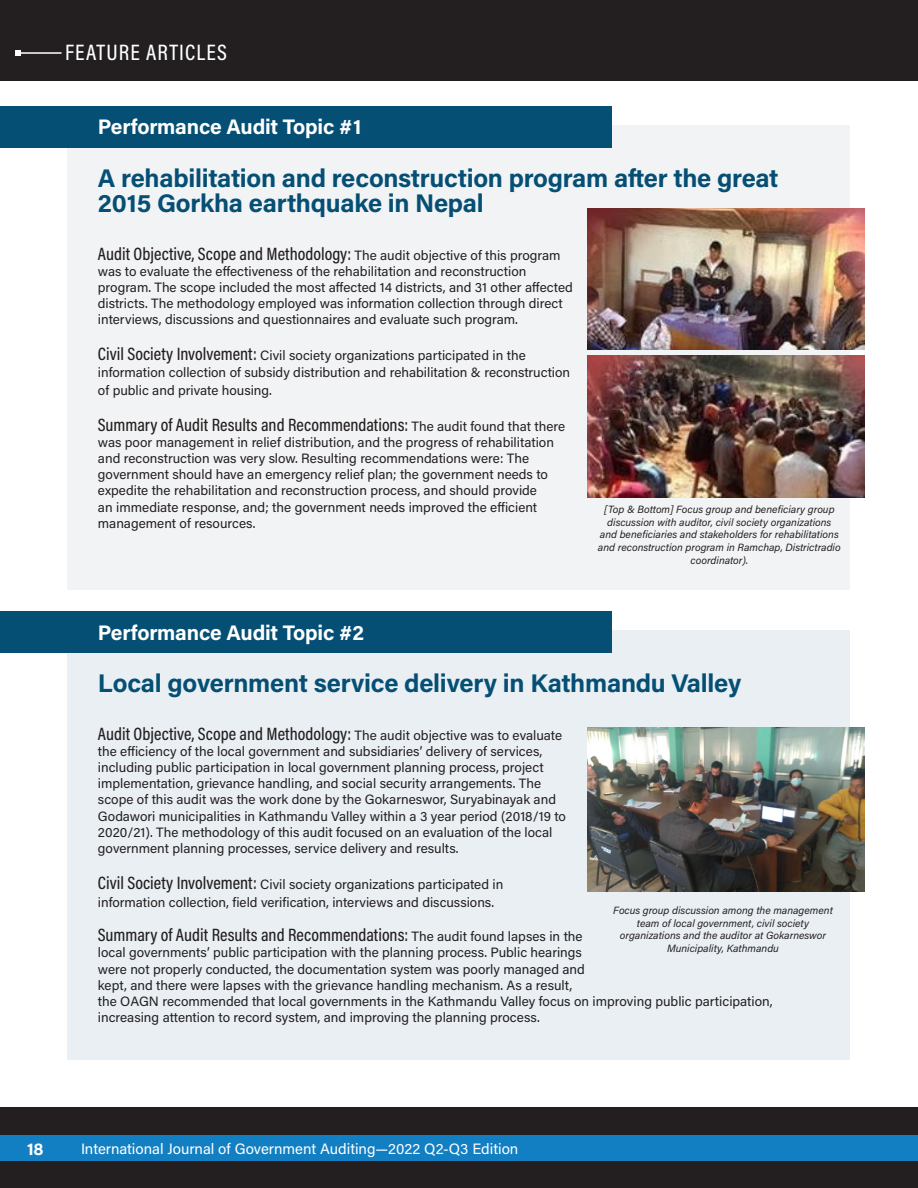
<style>
.page{position:relative;width:918px;height:1188px;background:#fff}
.page>*{position:absolute;margin:0;border:0;box-sizing:border-box;transform-origin:0 0}
.t1{font:700 25.5px/25.5px "Acumin Pro";letter-spacing:-.01em;color:#054f75}
.t2{font:500 22.5px "Acumin Pro Cond";letter-spacing:.05em;color:#fff}
.t3{font:700 21px "Acumin Pro";letter-spacing:-.01em;color:#fff}
.t4{font:500 18px "Acumin Pro Cond";color:#231f20}
.t5{font:700 16.5px "Acumin Pro";color:#fff}
.t6{font:15px "Acumin Pro";color:#fff}
.t7{font:13.5px/16.2px "Acumin Pro";color:#231f20}
.t8{font:italic 10.5px/12.6px "Acumin Pro";color:#231f20;text-align:center}
.s1{font-family:"Acumin Pro";font-weight:400;font-size:13.5px}
.s2{font-family:"Acumin Pro Cond";font-weight:500;font-size:18px}
</style>
<div class="page">
<div style="left:0;top:1107px;width:918px;height:81px;background:#231f20"></div>
<div style="left:0;top:1135px;width:918px;height:26px;background:#127fc3"></div>
<div style="left:0;top:0;width:918px;height:81px;background:#231f20"></div>
<hr style="left:18px;top:52px;width:44px;height:2px;background:#fff">
<svg style="left:15px;top:50px;width:6px;height:6px"></svg>
<div style="left:68px;top:125px;width:782px;height:465px;background:#f2f3f4"></div>
<div style="left:68px;top:630px;width:782px;height:429px;background:#e9eff3"></div>
<div style="left:0;top:106px;width:612px;height:42px;background:#054f75"></div>
<img style="left:588px;top:208px;width:276px;height:142px">
<img style="left:588px;top:356px;width:276px;height:141px">
<div style="left:0;top:611px;width:612px;height:42px;background:#054f75"></div>
<img style="left:588px;top:728px;width:276px;height:164px">
<h2 class="t2" style="left:65px;top:38px;width:163px">FEATURE ARTICLES</h2>
<p class="t3" style="left:98px;top:112px;width:265px">Performance Audit Topic #1</p>
<p class="t1" style="left:98px;top:164px;width:682px">A rehabilitation and reconstruction program after the great<br>2015 Gorkha earthquake in Nepal</p>
<p class="t4" style="left:98px;top:242px;width:464px">Audit Objective, Scope and Methodology: <span class="s1">The audit objective of this program</span></p>
<p class="t7" style="left:98px;top:262px;width:476px">was to evaluate the effectiveness of the rehabilitation and reconstruction program. The scope included the most affected 14 districts, and 31 other affected districts. The methodology employed was information collection through direct interviews, discussions and questionnaires and evaluate such program.</p>
<p class="t7" style="left:98px;top:347px;width:474px"><span class="s2">Civil Society Involvement:</span> Civil society organizations participated in the information collection of subsidy distribution and rehabilitation &amp; reconstruction</p>
<p class="t7" style="left:98px;top:381px;width:175px">of public and private housing.</p>
<p class="t4" style="left:98px;top:413px;width:469px">Summary of Audit Results and Recommendations: <span class="s1">The audit found that there</span></p>
<p class="t7" style="left:98px;top:433px;width:458px">was poor management in relief distribution, and the progress of rehabilitation and reconstruction was very slow. Resulting recommendations were: The government should have an emergency relief plan; the government needs to expedite the rehabilitation and reconstruction process, and should provide an immediate response, and; the government needs improved the efficient management of resources.</p>
<p class="t8" style="left:598px;top:503px;width:244px">[Top &amp; Bottom] Focus group and beneficiary group discussion with auditor, civil society organizations and beneficiaries and stakeholders for rehabilitations and reconstruction program in Ramchap, Districtradio coordinator).</p>
<p class="t3" style="left:98px;top:618px;width:268px">Performance Audit Topic #2</p>
<p class="t1" style="left:98px;top:670px;width:645px">Local government service delivery in Kathmandu Valley</p>
<p class="t4" style="left:98px;top:722px;width:466px">Audit Objective, Scope and Methodology: <span class="s1">The audit objective was to evaluate</span></p>
<p class="t7" style="left:98px;top:742px;width:470px">the efficiency of the local government and subsidiaries’ delivery of services, including public participation in local government planning process, project implementation, grievance handling, and social security arrangements. The scope of this audit was the work done by the Gokarneswor, Suryabinayak and Godawori municipalities in Kathmandu Valley within a 3 year period (2018/19 to 2020/21). The methodology of this audit focused on an evaluation of the local government planning processes, service delivery and results.</p>
<p class="t7" style="left:98px;top:875px;width:407px;line-height:18px"><span class="s2">Civil Society Involvement:</span> Civil society organizations participated in information collection, field verification, interviews and discussions.</p>
<p class="t4" style="left:98px;top:923px;width:486px">Summary of Audit Results and Recommendations: <span class="s1">The audit found lapses in the</span></p>
<p class="t7" style="left:98px;top:944px;width:676px">local governments’ public participation with the planning process. Public hearings<br>were not properly conducted, the documentation system was poorly managed and<br>kept, and there were lapses with the grievance handling mechanism. As a result,<br>the OAGN recommended that local governments in the Kathmandu Valley focus on improving public participation, increasing attention to record system, and improving the planning process.</p>
<p class="t8" style="left:613px;top:904px;width:221px">Focus group discussion among the management team of local government, civil society organizations and the auditor at Gokarneswor Municipality, Kathmandu</p>
<p class="t5" style="left:27px;top:1138px;width:18px">18</p>
<p class="t6" style="left:81px;top:1139px;width:439px">International Journal of Government Auditing—2022 Q2-Q3 Edition</p>
</div>
